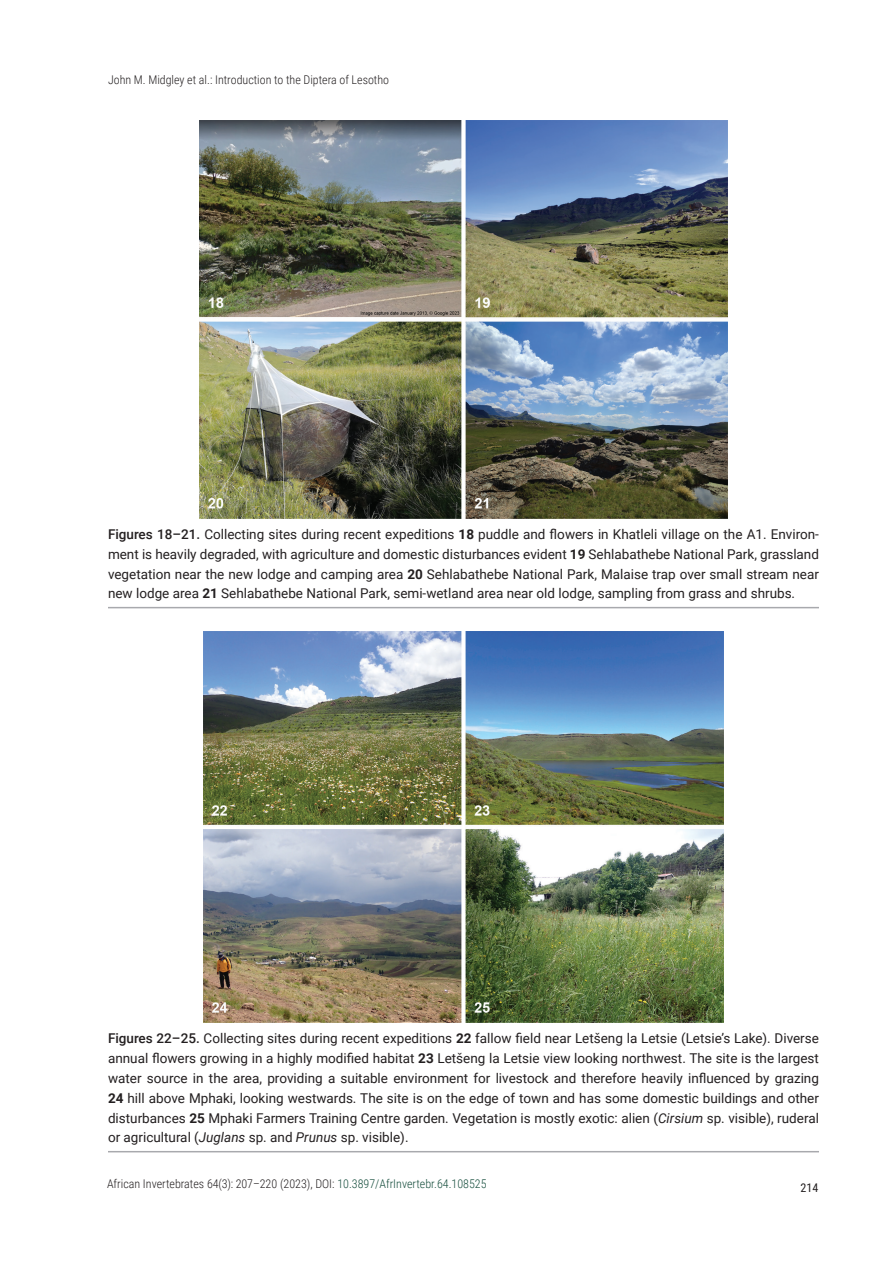
<style>
.page{position:relative;width:893px;height:1263px;background:#fff}
.page>*{position:absolute;margin:0;border:0;box-sizing:border-box;transform-origin:0 0}
.FIG_-_Caption{font:13.5px/19.8px "Roboto";color:#231f20;text-align:justify}
.t1{font:300 12px "Roboto Condensed";color:#231f20}
.t2{font:12px "Roboto Condensed";color:#231f20}
.s1{font-weight:500}
.s2{font-weight:700}
.s3{font-style:italic}
.s4{color:#154d3c}
</style>
<div class="page">
<img style="left:199px;top:121px;width:528px;height:397px">
<hr style="left:108px;top:607px;width:711px;height:1px;background:#a8a9ad">
<img style="left:204px;top:631px;width:519px;height:392px">
<hr style="left:108px;top:1151px;width:711px;height:1px;background:#a8a9ad">
<p class="t1" style="left:108px;top:71px;width:283px">John M. Midgley et al.: Introduction to the Diptera of Lesotho</p>
<p class="FIG_-_Caption" style="left:108px;top:524px;width:712px"><span class="s1">Figures 18–21.</span> Collecting sites during recent expeditions <span class="s2">18</span> puddle and flowers in Khatleli village on the A1. Environ&shy;ment is heavily degraded, with agriculture and domestic disturbances evident <span class="s2">19</span> Sehlabathebe National Park, grassland vegetation near the new lodge and camping area <span class="s2">20</span> Sehlabathebe National Park, Malaise trap over small stream near new lodge area <span class="s2">21</span> Sehlabathebe National Park, semi-wetland area near old lodge, sampling from grass and shrubs.</p>
<p class="FIG_-_Caption" style="left:108px;top:1028px;width:712px"><span class="s1">Figures 22–25.</span> Collecting sites during recent expeditions <span class="s2">22</span> fallow field near Letšeng la Letsie (Letsie’s Lake). Diverse annual flowers growing in a highly modified habitat <span class="s2">23</span> Letšeng la Letsie view looking northwest. The site is the largest water source in the area, providing a suitable environment for livestock and therefore heavily influenced by grazing <span class="s2">24</span> hill above Mphaki, looking westwards. The site is on the edge of town and has some domestic buildings and other disturbances <span class="s2">25</span> Mphaki Farmers Training Centre garden. Vegetation is mostly exotic: alien (<span class="s3">Cirsium</span> sp. visible), ruderal or agricultural (<span class="s3">Juglans</span> sp. and <span class="s3">Prunus</span> sp. visible).</p>
<p class="t1" style="left:107px;top:1175px;width:381px">African Invertebrates 64(3): 207–220 (2023), DOI: <span class="s4">10.3897/AfrInvertebr.64.108525</span></p>
<p class="t2" style="left:801px;top:1179px;width:19px">214</p>
</div>
